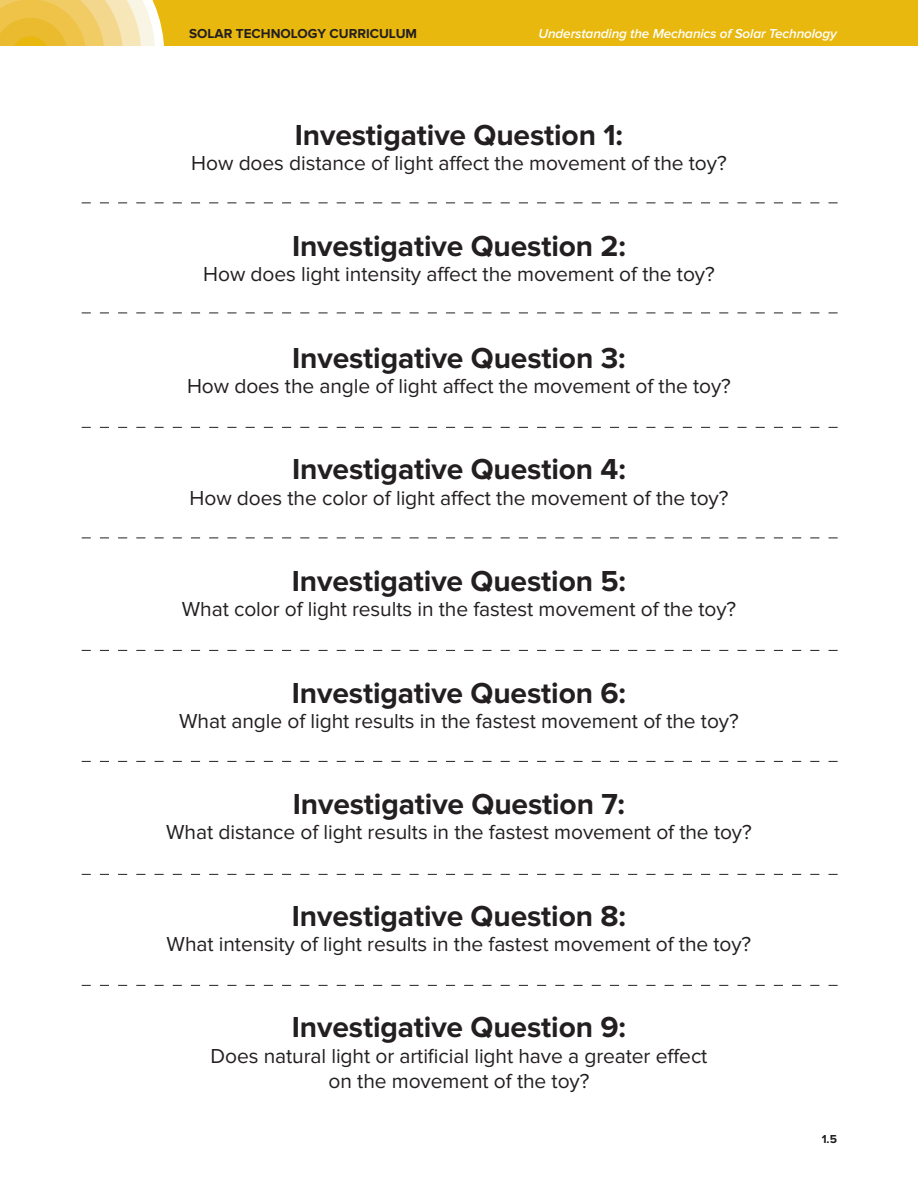
<style>
.page{position:relative;width:918px;height:1188px;background:#fff}
.page>*{position:absolute;margin:0;border:0;box-sizing:border-box;transform-origin:0 0}
.t1{font:700 30px "Proxima Nova";letter-spacing:-.005em;color:#231f20}
.t2{font:21px "Proxima Nova";letter-spacing:-.005em;color:#231f20}
.t3{font:italic 600 13.5px "Proxima Nova";letter-spacing:-.01em;color:#fff}
.t4{font:700 13.5px "Proxima Nova";color:#231f20}
.t5{font:700 12px "Proxima Nova";color:#231f20}
</style>
<div class="page">
<div style="left:0;top:0;width:918px;height:48px;background:#e8b80e"></div>
<svg style="left:0;top:0;width:164px;height:46px;background:#f1d176"></svg>
<div style="left:12px;top:36px;width:37px;height:38px;background:#e8b80e;border-radius:50%"></div>
<div style="left:0;top:46px;width:918px;height:138px;background:#fff"></div>
<svg style="left:82px;top:202px;width:756px;height:1px"></svg>
<svg style="left:82px;top:313px;width:756px;height:1px"></svg>
<svg style="left:82px;top:427px;width:756px;height:1px"></svg>
<svg style="left:82px;top:538px;width:756px;height:1px"></svg>
<svg style="left:82px;top:650px;width:756px;height:1px"></svg>
<svg style="left:82px;top:761px;width:756px;height:1px"></svg>
<svg style="left:82px;top:874px;width:756px;height:1px"></svg>
<svg style="left:82px;top:985px;width:756px;height:1px"></svg>
<p class="t4" style="left:189px;top:25px;width:230px">SOLAR TECHNOLOGY CURRICULUM</p>
<p class="t3" style="left:539px;top:26px;width:300px">Understanding the Mechanics of Solar Technology</p>
<p class="t1" style="left:295px;top:117px;width:330px">Investigative Question 1:</p>
<p class="t2" style="left:191px;top:151px;width:537px">How does distance of light affect the movement of the toy?</p>
<p class="t1" style="left:292px;top:229px;width:335px">Investigative Question 2:</p>
<p class="t2" style="left:203px;top:262px;width:513px">How does light intensity affect the movement of the toy?</p>
<p class="t1" style="left:292px;top:340px;width:335px">Investigative Question 3:</p>
<p class="t2" style="left:187px;top:374px;width:545px">How does the angle of light affect the movement of the toy?</p>
<p class="t1" style="left:292px;top:452px;width:335px">Investigative Question 4:</p>
<p class="t2" style="left:190px;top:485px;width:540px">How does the color of light affect the movement of the toy?</p>
<p class="t1" style="left:292px;top:564px;width:336px">Investigative Question 5:</p>
<p class="t2" style="left:182px;top:597px;width:556px">What color of light results in the fastest movement of the toy?</p>
<p class="t1" style="left:292px;top:675px;width:336px">Investigative Question 6:</p>
<p class="t2" style="left:179px;top:709px;width:561px">What angle of light results in the fastest movement of the toy?</p>
<p class="t1" style="left:293px;top:787px;width:334px">Investigative Question 7:</p>
<p class="t2" style="left:166px;top:820px;width:587px">What distance of light results in the fastest movement of the toy?</p>
<p class="t1" style="left:292px;top:898px;width:336px">Investigative Question 8:</p>
<p class="t2" style="left:167px;top:932px;width:586px">What intensity of light results in the fastest movement of the toy?</p>
<p class="t1" style="left:292px;top:1010px;width:336px">Investigative Question 9:</p>
<p class="t2" style="left:211px;top:1043px;width:498px">Does natural light or artificial light have a greater effect</p>
<p class="t2" style="left:329px;top:1069px;width:262px">on the movement of the toy?</p>
<p class="t5" style="left:822px;top:1133px;width:17px">1.5</p>
</div>
